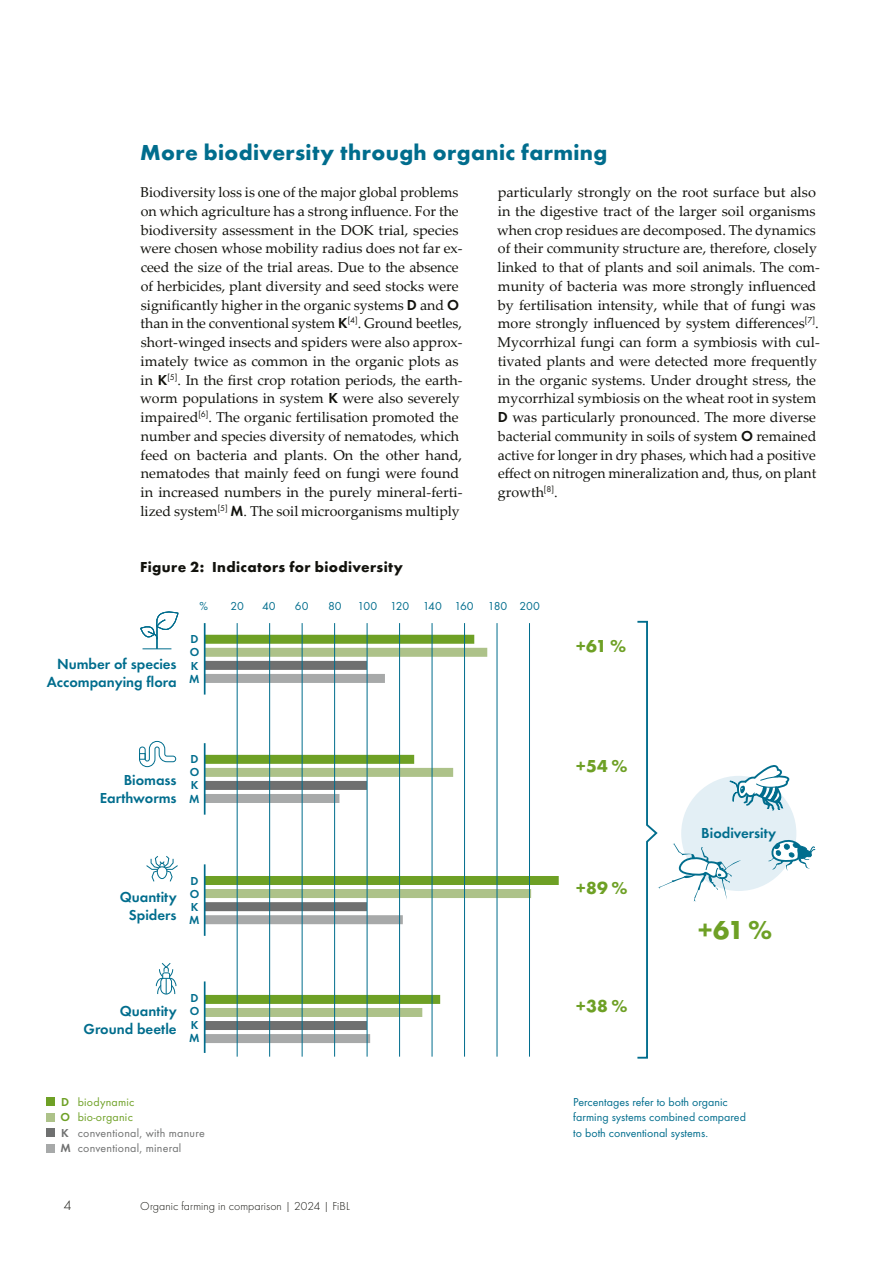
<style>
.page{position:relative;width:893px;height:1263px;background:#fff}
.page>*{position:absolute;margin:0;border:0;box-sizing:border-box;transform-origin:0 0}
.t1{font:700 27px "Function Pro";color:#6ea025}
.t2{font:700 22.5px "Function Pro";letter-spacing:.015em;color:#006d8d}
.t3{font:700 18px "Function Pro";color:#6ea025}
.t4{font:600 15px/18px "Function Pro";color:#006d8d;text-align:right}
.t5{font:700 15px "Function Pro";letter-spacing:.025em;color:#12120d}
.t6{font:14.25px/18.8px "Palatino Linotype";color:#12120d}
.t7{font:300 14.25px "Function Pro";color:#12120d}
.t8{font:12px/15.3px "Function Pro";color:#006d8d}
.t9{font:12px/15.5px "Function Pro";letter-spacing:.02em;color:#6f7070}
.t10{font:300 12px "Function Pro";letter-spacing:.005em;color:#12120d}
.t11{font:12px/15.5px "Function Pro";letter-spacing:.02em;color:#6ea025}
.t12{font:600 12px/13.2px "Function Pro";color:#006d8d;text-align:justify}
.s1{font-family:"Function Pro";font-weight:600;font-size:15px}
.s2{font-weight:600}
</style>
<div class="page">
<svg style="left:637px;top:620px;width:179px;height:439px"></svg>
<div style="left:205px;top:995px;width:235px;height:9px;background:#6ea025"></div>
<div style="left:205px;top:1008px;width:217px;height:9px;background:#adc289"></div>
<div style="left:204px;top:661px;width:163px;height:9px;background:#6f7070"></div>
<div style="left:205px;top:674px;width:180px;height:9px;background:#a7a9a9"></div>
<div style="left:205px;top:635px;width:269px;height:9px;background:#6ea025"></div>
<div style="left:205px;top:648px;width:282px;height:9px;background:#adc289"></div>
<div style="left:204px;top:781px;width:163px;height:9px;background:#6f7070"></div>
<div style="left:205px;top:794px;width:134px;height:9px;background:#a7a9a9"></div>
<div style="left:205px;top:755px;width:209px;height:9px;background:#6ea025"></div>
<div style="left:205px;top:768px;width:248px;height:9px;background:#adc289"></div>
<svg style="left:139px;top:741px;width:37px;height:26px"></svg>
<div style="left:139px;top:753px;width:7px;height:7px;border:1px solid #006d8d"></div>
<svg style="left:146px;top:856px;width:32px;height:26px"></svg>
<svg style="left:156px;top:963px;width:21px;height:32px"></svg>
<svg style="left:140px;top:611px;width:39px;height:39px"></svg>
<hr style="left:204px;top:623px;width:2px;height:71px;background:#006d8d">
<hr style="left:204px;top:743px;width:2px;height:72px;background:#006d8d">
<div style="left:205px;top:876px;width:354px;height:9px;background:#6ea025"></div>
<div style="left:205px;top:889px;width:326px;height:9px;background:#adc289"></div>
<div style="left:204px;top:902px;width:163px;height:9px;background:#6f7070"></div>
<div style="left:205px;top:915px;width:198px;height:9px;background:#a7a9a9"></div>
<hr style="left:204px;top:864px;width:2px;height:72px;background:#006d8d">
<div style="left:204px;top:1021px;width:163px;height:9px;background:#6f7070"></div>
<div style="left:204px;top:1034px;width:166px;height:9px;background:#a7a9a9"></div>
<hr style="left:204px;top:981px;width:2px;height:72px;background:#006d8d">
<hr style="left:269px;top:623px;width:1px;height:434px;background:#006d8d">
<hr style="left:302px;top:623px;width:1px;height:434px;background:#006d8d">
<hr style="left:334px;top:623px;width:1px;height:434px;background:#006d8d">
<hr style="left:367px;top:623px;width:1px;height:434px;background:#006d8d">
<hr style="left:399px;top:623px;width:1px;height:434px;background:#006d8d">
<hr style="left:432px;top:623px;width:1px;height:434px;background:#006d8d">
<hr style="left:464px;top:623px;width:1px;height:434px;background:#006d8d">
<hr style="left:497px;top:623px;width:1px;height:434px;background:#006d8d">
<hr style="left:529px;top:623px;width:1px;height:434px;background:#006d8d">
<hr style="left:237px;top:623px;width:1px;height:434px;background:#006d8d">
<div style="left:47px;top:1129px;width:8px;height:8px;background:#6f7070"></div>
<div style="left:47px;top:1144px;width:8px;height:8px;background:#a7a9a9"></div>
<div style="left:47px;top:1098px;width:8px;height:8px;background:#6ea025"></div>
<div style="left:47px;top:1113px;width:8px;height:8px;background:#adc289"></div>
<h2 class="t2" style="left:140px;top:138px;width:469px">More biodiversity through organic farming</h2>
<p class="t6" style="left:140px;top:182px;width:324px">Biodiversity loss is one of the major global problems on which agriculture has a strong influence. For the biodiversity assessment in the DOK trial, species were chosen whose mobility radius does not far ex&shy;ceed the size of the trial areas. Due to the absence of herbicides, plant diversity and seed stocks were significantly higher in the organic systems <span class="s1">D</span> and <span class="s1">O </span>than in the conventional system <span class="s1">K</span><sup>[4]</sup>. Ground beetles, short-winged insects and spiders were also approx&shy;imately twice as common in the organic plots as in <span class="s1">K</span><sup>[5]</sup>. In the first crop rotation periods, the earth&shy;worm populations in system <span class="s1">K</span> were also severely impaired<sup>[6]</sup>. The organic fertilisation promoted the number and species diversity of nematodes, which feed on bacteria and plants. On the other hand, nematodes that mainly feed on fungi were found in increased numbers in the purely mineral-ferti&shy;lized system<sup>[5]</sup> <span class="s1">M</span>. The soil microorganisms multiply</p>
<p class="t6" style="left:497px;top:182px;width:324px">particularly strongly on the root surface but also in the digestive tract of the larger soil organisms when crop residues are decomposed. The dynamics of their community structure are, therefore, closely linked to that of plants and soil animals. The com&shy;munity of bacteria was more strongly influenced by fertilisation intensity, while that of fungi was more strongly influenced by system differences<sup>[7]</sup>.<br>Mycorrhizal fungi can form a symbiosis with cul&shy;tivated plants and were detected more frequently in the organic systems. Under drought stress, the mycorrhizal symbiosis on the wheat root in system <span class="s1">D</span> was particularly pronounced. The more diverse bacterial community in soils of system <span class="s1">O</span> remained active for longer in dry phases, which had a positive effect on nitrogen mineralization and, thus, on plant growth<sup>[8]</sup>.</p>
<p class="t5" style="left:140px;top:558px;width:264px">Figure 2: Indicators for biodiversity</p>
<p class="t4" style="left:47px;top:655px;width:131px">Number of species<br>Accompanying -ora</p>
<p class="t8" style="left:199px;top:598px;width:10px">%</p>
<p class="t8" style="left:230px;top:598px;width:15px">20</p>
<p class="t8" style="left:262px;top:598px;width:15px">40</p>
<p class="t8" style="left:295px;top:598px;width:15px">60</p>
<p class="t8" style="left:328px;top:598px;width:15px">80</p>
<p class="t8" style="left:357px;top:598px;width:184px">100 120 140 160 180 200</p>
<p class="t12" style="left:189px;top:632px;width:12px">D O K M</p>
<p class="t4" style="left:100px;top:771px;width:78px">Biomass<br>Earthworms</p>
<p class="t12" style="left:189px;top:752px;width:12px">D O K M</p>
<p class="t4" style="left:120px;top:888px;width:58px;text-align:center">Quantity<br>Spiders</p>
<p class="t12" style="left:189px;top:874px;width:12px">D O K M</p>
<p class="t3" style="left:575px;top:635px;width:52px">+61 %</p>
<p class="t3" style="left:575px;top:755px;width:54px">+54 %</p>
<p class="t3" style="left:575px;top:877px;width:54px">+89 %</p>
<p class="t12" style="left:189px;top:991px;width:12px">D O K M</p>
<p class="t4" style="left:120px;top:1001px;width:58px">Quantity</p>
<p class="t3" style="left:575px;top:995px;width:54px">+38 %</p>
<p class="t4" style="left:83px;top:1019px;width:95px">Ground beetle</p>
<p class="t4" style="left:701px;top:824px;width:77px">Biodiversity</p>
<h1 class="t1" style="left:697px;top:913px;width:77px">+61 %</h1>
<p class="t11" style="left:60px;top:1094px;width:76px"><span class="s2">D</span> biodynamic<br><span class="s2">O</span> bio-organic</p>
<p class="t9" style="left:60px;top:1125px;width:146px"><span class="s2">K</span> conventional, with manure<br><span class="s2">M</span> conventional, mineral</p>
<p class="t7" style="left:64px;top:1197px;width:9px">4</p>
<p class="t10" style="left:140px;top:1199px;width:211px">Organic farming in comparison | 2024 | FiBL</p>
<p class="t8" style="left:573px;top:1094px;width:174px">Percentages refer to both organic farming systems combined compared to both conventional systems.</p>
</div>
